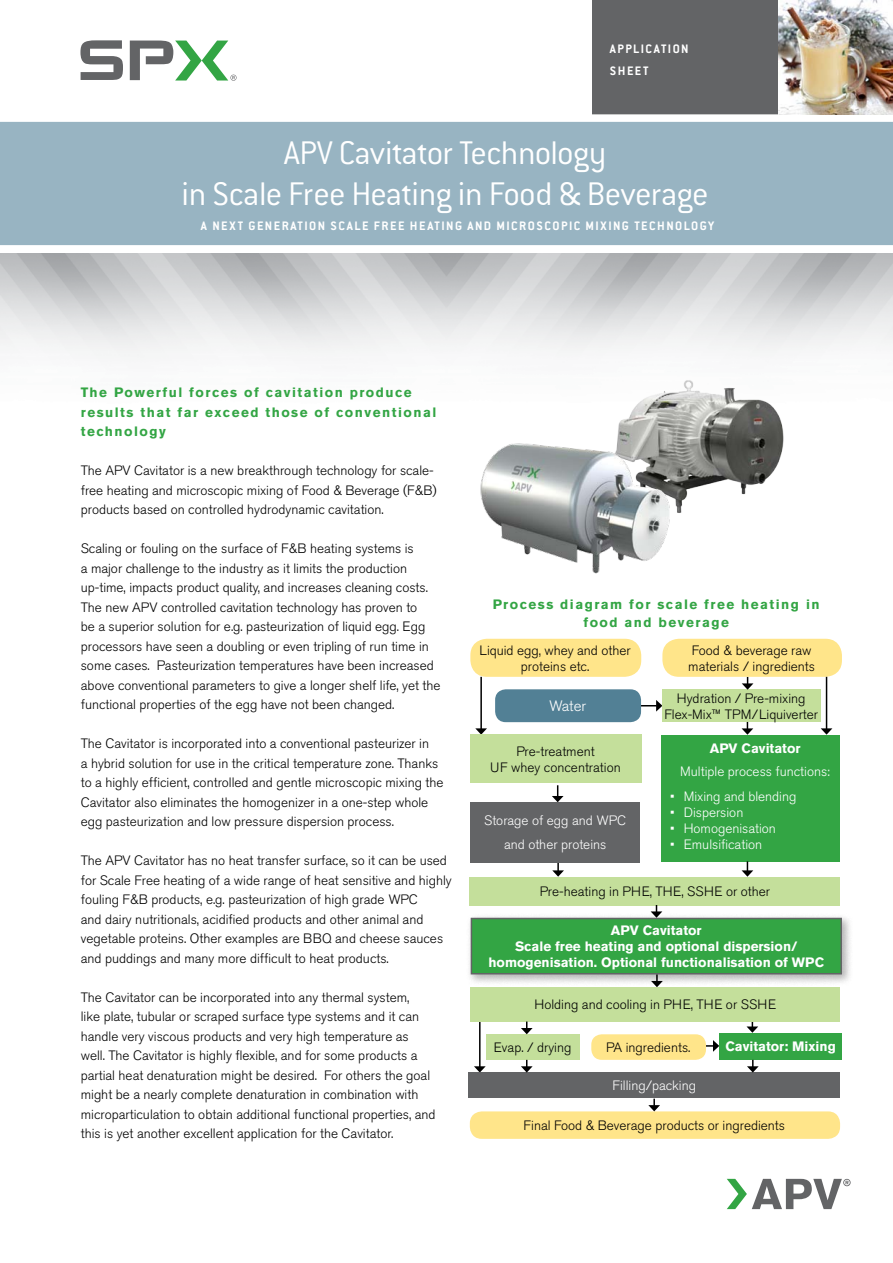
<style>
.page{position:relative;width:893px;height:1263px;background:#fff}
.page>*{position:absolute;margin:0;border:0;box-sizing:border-box;transform-origin:0 0}
.t1{font:300 36px/40.5px "Conduit ITC Std";letter-spacing:-.02em;color:#fff;text-align:center}
.t2{font:300 15px "Akzidenz Grotesk Pro";color:#fff}
.t3{font:300 13.5px/19.5px "Akzidenz Grotesk Pro";color:#000}
.t4{font:700 13.5px/19.5px "Akzidenz Grotesk Pro";letter-spacing:.11em;color:#33a544;text-align:center}
.t5{font:300 13.5px/24px "Akzidenz Grotesk Pro";color:#fff;text-align:center}
.t6{font:700 13.5px/16.2px "Akzidenz Grotesk Pro";color:#fff;text-align:center}
.t7{font:700 13.5px/22.5px "Conduit ITC Std";letter-spacing:.11em;color:#fff}
</style>
<div class="page">
<div style="left:592px;top:0;width:301px;height:121px;background:#636466"></div>
<div style="left:0;top:118px;width:893px;height:133px;background:#98b4c2"></div>
<div style="left:0;top:114px;width:893px;height:8px;background:#fff"></div>
<div style="left:0;top:245px;width:893px;height:8px;background:#fff"></div>
<svg style="left:80px;top:40px;width:43px;height:40px"></svg>
<svg style="left:130px;top:41px;width:107px;height:40px"></svg>
<svg style="left:727px;top:1179px;width:124px;height:30px"></svg>
<img style="left:610px;top:376px;width:184px;height:137px">
<hr style="left:479px;top:1015px;width:2px;height:52px;background:#000">
<svg style="left:474px;top:1066px;width:12px;height:6px"></svg>
<svg style="left:641px;top:700px;width:21px;height:12px"></svg>
<img style="left:480px;top:436px;width:193px;height:138px">
<div style="left:465px;top:912px;width:388px;height:74px;background:#000;opacity:.3"></div>
<div style="left:471px;top:918px;width:370px;height:56px;background:#33a544"></div>
<div style="left:471px;top:918px;width:371px;height:56px;border:2px solid #636466"></div>
<img style="left:779px;top:0;width:114px;height:114px">
<svg style="left:706px;top:1040px;width:13px;height:12px"></svg>
<hr style="left:480px;top:677px;width:2px;height:52px;background:#000">
<svg style="left:475px;top:728px;width:12px;height:7px"></svg>
<svg style="left:746px;top:1021px;width:12px;height:12px"></svg>
<div style="left:719px;top:1033px;width:123px;height:27px;background:#33a544"></div>
<div style="left:468px;top:1072px;width:372px;height:26px;background:#636466"></div>
<div style="left:591px;top:1034px;width:115px;height:26px;background:#ffe58a;border-radius:10px"></div>
<div style="left:470px;top:1111px;width:370px;height:28px;background:#ffe58a;border-radius:12px"></div>
<svg style="left:747px;top:1060px;width:12px;height:12px"></svg>
<svg style="left:648px;top:1099px;width:12px;height:12px"></svg>
<div style="left:470px;top:639px;width:171px;height:38px;background:#ffe58a;border-radius:17px"></div>
<div style="left:662px;top:639px;width:180px;height:38px;background:#ffe58a;border-radius:17px"></div>
<div style="left:495px;top:689px;width:146px;height:33px;background:#528095;border-radius:11px"></div>
<div style="left:662px;top:689px;width:159px;height:33px;background:#c4df9b"></div>
<svg style="left:742px;top:677px;width:11px;height:13px"></svg>
<div style="left:470px;top:735px;width:171px;height:48px;background:#c4df9b"></div>
<div style="left:662px;top:735px;width:178px;height:126px;background:#33a544"></div>
<hr style="left:826px;top:677px;width:1px;height:52px;background:#000">
<svg style="left:821px;top:728px;width:11px;height:7px"></svg>
<svg style="left:552px;top:785px;width:12px;height:17px"></svg>
<svg style="left:552px;top:862px;width:12px;height:15px"></svg>
<div style="left:471px;top:802px;width:169px;height:60px;background:#636466"></div>
<div style="left:470px;top:877px;width:370px;height:28px;background:#c4df9b"></div>
<svg style="left:651px;top:905px;width:11px;height:13px"></svg>
<svg style="left:651px;top:974px;width:12px;height:13px"></svg>
<div style="left:471px;top:987px;width:369px;height:34px;background:#c4df9b"></div>
<div style="left:486px;top:1034px;width:94px;height:26px;background:#c4df9b"></div>
<svg style="left:521px;top:1021px;width:12px;height:13px"></svg>
<svg style="left:521px;top:1060px;width:12px;height:12px"></svg>
<svg style="left:742px;top:722px;width:11px;height:13px"></svg>
<svg style="left:742px;top:861px;width:11px;height:16px"></svg>
<p class="t7" style="left:610px;top:37px;width:80px">APPLICATION<br>SHEET</p>
<h1 class="t1" style="left:182px;top:132px;width:528px">APV Cavitator Technology<br>in Scale Free Heating in Food &amp; Beverage</h1>
<p class="t7" style="left:201px;top:214px;width:515px">A NEXT GENERATION SCALE FREE HEATING AND MICROSCOPIC MIXING TECHNOLOGY</p>
<p class="t4" style="left:81px;top:382px;width:357px;text-align:left">The Powerful forces of cavitation produce results that far exceed those of conventional technology</p>
<p class="t3" style="left:81px;top:461px;width:357px">The APV Cavitator is a new breakthrough technology for scale&shy;free heating and microscopic mixing of Food &amp; Beverage (F&amp;B) products based on controlled hydrodynamic cavitation.</p>
<p class="t3" style="left:81px;top:539px;width:361px">Scaling or fouling on the surface of F&amp;B heating systems is<br>a major challenge to the industry as it limits the production up-time, impacts product quality, and increases cleaning costs.<br>The new APV controlled cavitation technology has proven to<br>be a superior solution for e.g. pasteurization of liquid egg. Egg processors have seen a doubling or even tripling of run time in some cases. Pasteurization temperatures have been increased above conventional parameters to give a longer shelf life, yet the functional properties of the egg have not been changed.</p>
<p class="t3" style="left:81px;top:734px;width:364px">The Cavitator is incorporated into a conventional pasteurizer in<br>a hybrid solution for use in the critical temperature zone. Thanks to a highly efficient, controlled and gentle microscopic mixing the Cavitator also eliminates the homogenizer in a one-step whole egg pasteurization and low pressure dispersion process.</p>
<p class="t3" style="left:81px;top:851px;width:372px">The APV Cavitator has no heat transfer surface, so it can be used for Scale Free heating of a wide range of heat sensitive and highly fouling F&amp;B products, e.g. pasteurization of high grade WPC<br>and dairy nutritionals, acidified products and other animal and vegetable proteins. Other examples are BBQ and cheese sauces and puddings and many more difficult to heat products.</p>
<p class="t3" style="left:81px;top:987px;width:356px">The Cavitator can be incorporated into any thermal system,<br>like plate, tubular or scraped surface type systems and it can handle very viscous products and very high temperature as well. The Cavitator is highly flexible, and for some products a partial heat denaturation might be desired. For others the goal might be a nearly complete denaturation in combination with microparticulation to obtain additional functional properties, and this is yet another excellent application for the Cavitator.</p>
<p class="t3" style="left:535px;top:995px;width:243px">Holding and cooling in PHE, THE or SSHE</p>
<p class="t4" style="left:493px;top:595px;width:328px;line-height:18px">Process diagram for scale free heating in food and beverage</p>
<p class="t3" style="left:479px;top:642px;width:153px;line-height:16.5px;text-align:center">Liquid egg, whey and other proteins etc.</p>
<p class="t3" style="left:688px;top:642px;width:128px;line-height:16.5px">Food &amp; beverage raw materials / ingredients</p>
<p class="t2" style="left:550px;top:696px;width:38px">Water</p>
<p class="t3" style="left:664px;top:690px;width:155px;line-height:16.2px;text-align:center">Hydration / Pre-mixing<br>Flex-Mix™ TPM/Liquiverter</p>
<p class="t3" style="left:490px;top:743px;width:132px;line-height:16.2px;text-align:center">Pre-treatment<br>UF whey concentration</p>
<p class="t6" style="left:710px;top:740px;width:92px">APV Cavitator</p>
<p class="t5" style="left:680px;top:759px;width:151px">Multiple process functions:</p>
<p class="t5" style="left:670px;top:784px;width:128px">• Mixing and blending</p>
<p class="t5" style="left:670px;top:800px;width:75px">• Dispersion</p>
<p class="t5" style="left:670px;top:816px;width:107px">• Homogenisation</p>
<p class="t5" style="left:670px;top:833px;width:93px">• Emulsification</p>
<p class="t5" style="left:484px;top:809px;width:144px">Storage of egg and WPC and other proteins</p>
<p class="t3" style="left:540px;top:882px;width:232px">Pre-heating in PHE, THE, SSHE or other</p>
<p class="t6" style="left:488px;top:922px;width:337px">APV Cavitator<br>Scale free heating and optional dispersion/ homogenisation. Optional functionalisation of WPC</p>
<p class="t6" style="left:725px;top:1038px;width:112px">Cavitator: Mixing</p>
<p class="t3" style="left:494px;top:1038px;width:79px">Evap. / drying</p>
<p class="t3" style="left:606px;top:1038px;width:86px">PA ingredients.</p>
<p class="t5" style="left:612px;top:1074px;width:85px">Filling/packing</p>
<p class="t3" style="left:524px;top:1116px;width:263px">Final Food &amp; Beverage products or ingredients</p>
</div>
